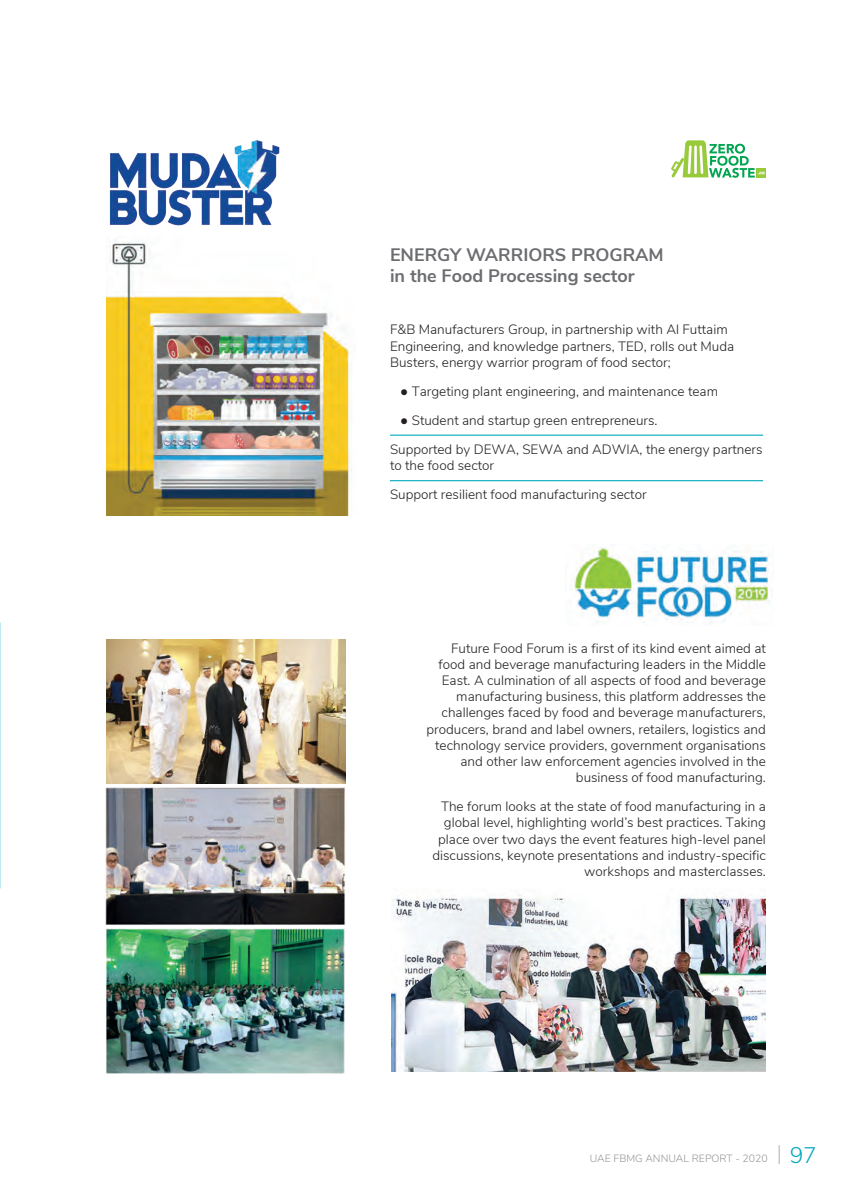
<style>
.page{position:relative;width:851px;height:1191px;background:#fff}
.page>*{position:absolute;margin:0;border:0;box-sizing:border-box;transform-origin:0 0}
.t1{font:700 18px/21.6px "Nunito Sans";color:#6c6d70}
.t2{font:300 13.5px/16.2px "Nunito Sans";color:#231f20}
.t3{font:300 10.5px "Nunito Sans";color:#939598}
.s1{font-family:"Helvetica";font-weight:400}
.s2{font-weight:200;font-size:21px;color:#a8a9ad}
.s3{font-size:22.5px;color:#00aabc}
</style>
<div class="page">
<hr style="left:390px;top:480px;width:373px;height:1px;background:#00aabc">
<hr style="left:390px;top:434px;width:373px;height:2px;background:#00aabc">
<img style="left:106px;top:239px;width:246px;height:276px">
<img style="left:109px;top:140px;width:171px;height:86px">
<svg style="left:671px;top:140px;width:93px;height:38px"></svg>
<img style="left:574px;top:547px;width:198px;height:76px">
<img style="left:392px;top:892px;width:373px;height:179px">
<img style="left:106px;top:639px;width:239px;height:143px">
<img style="left:105px;top:782px;width:241px;height:292px">
<h1 class="t1" style="left:390px;top:242px;width:275px">ENERGY WARRIORS PROGRAM in the Food Processing sector</h1>
<p class="t2" style="left:390px;top:321px;width:345px">F&amp;B Manufacturers Group, in partnership with Al Futtaim<br>Engineering, and knowledge partners, TED, rolls out Muda<br>Busters, energy warrior program of food sector;</p>
<p class="t2" style="left:400px;top:382px;width:319px"><span class="s1">●</span> Targeting plant engineering, and maintenance team</p>
<p class="t2" style="left:390px;top:405px;width:374px;line-height:29px;text-indent:10px"><span class="s1">●</span> Student and startup green entrepreneurs.<br>Supported by DEWA, SEWA and ADWIA, the energy partners</p>
<p class="t2" style="left:390px;top:450px;width:258px;line-height:29px">to the food sector<br>Support resilient food manufacturing sector</p>
<p class="t2" style="left:426px;top:639px;width:341px;text-align:right">Future Food Forum is a first of its kind event aimed at food and beverage manufacturing leaders in the Middle East. A culmination of all aspects of food and beverage manufacturing business, this platform addresses the challenges faced by food and beverage manufacturers, producers, brand and label owners, retailers, logistics and technology service providers, government organisations and other law enforcement agencies involved in the business of food manufacturing.</p>
<p class="t2" style="left:432px;top:797px;width:335px;text-align:right">The forum looks at the state of food manufacturing in a global level, highlighting world’s best practices. Taking place over two days the event features high-level panel discussions, keynote presentations and industry-specific workshops and masterclasses.</p>
<p class="t3" style="left:589px;top:1150px;width:228px">UAE FBMG ANNUAL REPORT - 2020 <span class="s2">|</span> <span class="s3">97</span></p>
</div>
